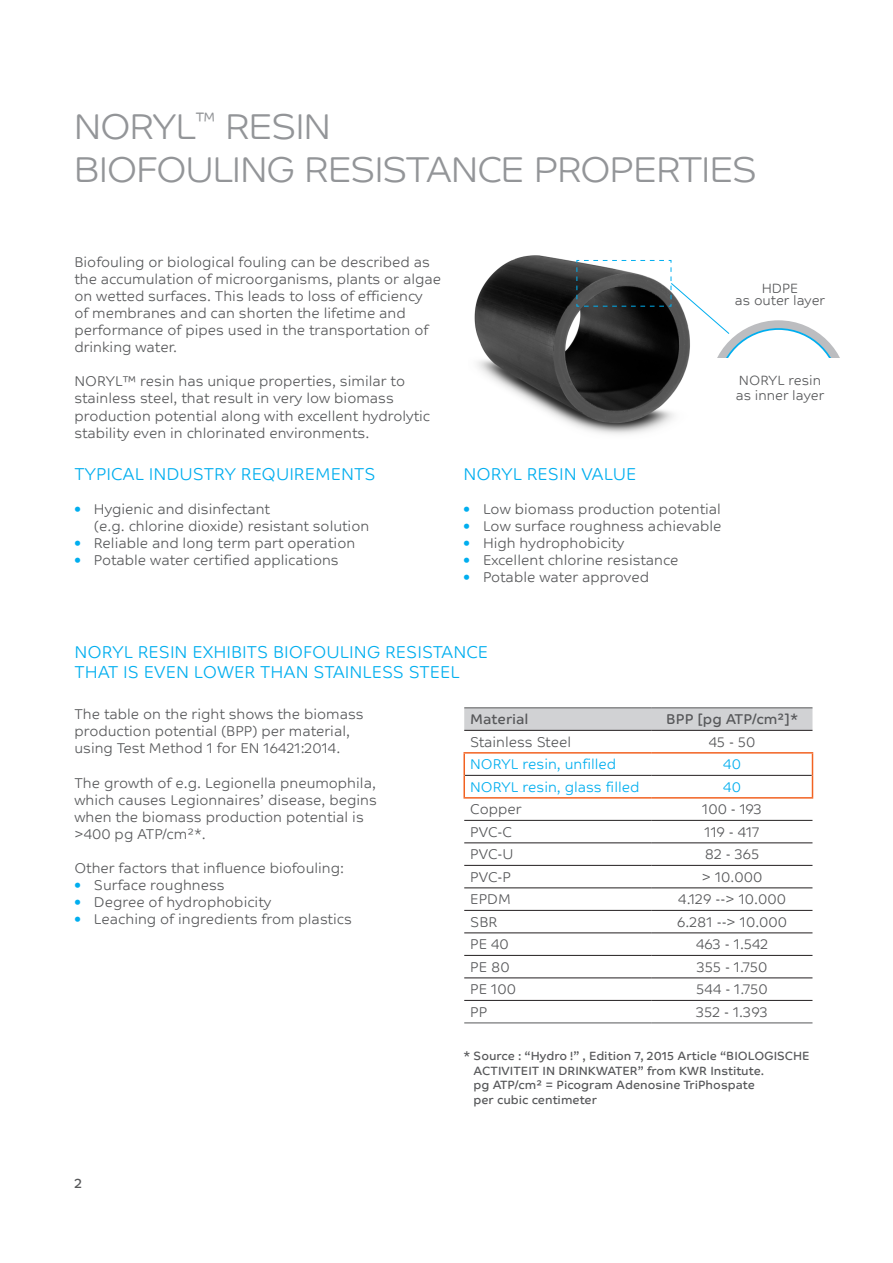
<style>
.page{position:relative;width:893px;height:1263px;background:#fff}
.page>*{position:absolute;margin:0;border:0;box-sizing:border-box;transform-origin:0 0}
.Pa0{font:300 36px "SABIC Typeface Headline";color:#939598}
.Pa0-2{font:300 17.25px/20.7px "SABIC Typeface Text";color:#00aeef}
.Pa0-3{font:300 14.25px/17.1px "SABIC Typeface Text";color:#57585a}
.Pa0-4{font:300 14.25px "SABIC Typeface Text";color:#00aeef}
.Pa0-5{font:14.25px "SABIC Typeface Text";color:#57585a}
.Pa0-6{font:300 13.5px/12px "SABIC Typeface Text";color:#57585a;text-align:center}
.t1{font:13.5px "SABIC Typeface Text";color:#57585a}
.t2{font:12px/14.4px "SABIC Typeface Text";color:#57585a}
.s1{color:#00aeef}
</style>
<div class="page">
<svg style="left:464px;top:708px;width:348px;height:22px;background:#cdced0"></svg>
<hr style="left:464px;top:707px;width:188px;height:1px;background:#57585a">
<hr style="left:652px;top:707px;width:160px;height:1px;background:#57585a">
<hr style="left:464px;top:730px;width:188px;height:1px;background:#231f20">
<hr style="left:652px;top:730px;width:160px;height:1px;background:#231f20">
<hr style="left:465px;top:775px;width:187px;height:1px;background:#231f20">
<hr style="left:652px;top:775px;width:160px;height:1px;background:#231f20">
<hr style="left:464px;top:820px;width:188px;height:1px;background:#231f20">
<hr style="left:652px;top:820px;width:160px;height:1px;background:#231f20">
<hr style="left:464px;top:843px;width:188px;height:1px;background:#231f20">
<hr style="left:652px;top:843px;width:160px;height:1px;background:#231f20">
<hr style="left:464px;top:865px;width:188px;height:1px;background:#231f20">
<hr style="left:652px;top:865px;width:160px;height:1px;background:#231f20">
<hr style="left:464px;top:888px;width:188px;height:1px;background:#231f20">
<hr style="left:652px;top:888px;width:160px;height:1px;background:#231f20">
<hr style="left:464px;top:910px;width:188px;height:1px;background:#231f20">
<hr style="left:652px;top:910px;width:160px;height:1px;background:#231f20">
<hr style="left:464px;top:933px;width:188px;height:1px;background:#231f20">
<hr style="left:652px;top:933px;width:160px;height:1px;background:#231f20">
<hr style="left:464px;top:955px;width:188px;height:1px;background:#231f20">
<hr style="left:652px;top:955px;width:160px;height:1px;background:#231f20">
<hr style="left:464px;top:978px;width:188px;height:1px;background:#231f20">
<hr style="left:652px;top:978px;width:160px;height:1px;background:#231f20">
<hr style="left:464px;top:1000px;width:188px;height:1px;background:#231f20">
<hr style="left:652px;top:1000px;width:160px;height:1px;background:#231f20">
<hr style="left:463px;top:752px;width:189px;height:2px;background:#f26221">
<hr style="left:463px;top:754px;width:2px;height:21px;background:#f26221">
<hr style="left:652px;top:752px;width:161px;height:2px;background:#f26221">
<hr style="left:463px;top:775px;width:2px;height:22px;background:#f26221">
<svg style="left:812px;top:754px;width:1px;height:43px"></svg>
<hr style="left:463px;top:797px;width:189px;height:2px;background:#f26221">
<hr style="left:652px;top:797px;width:161px;height:2px;background:#f26221">
<hr style="left:464px;top:1022px;width:188px;height:1px;background:#57585a">
<hr style="left:652px;top:1022px;width:160px;height:1px;background:#57585a">
<img style="left:474px;top:255px;width:202px;height:180px">
<svg style="left:576px;top:260px;width:264px;height:129px"></svg>
<div style="left:699px;top:358px;width:157px;height:35px;background:#fff"></div>
<p class="Pa0" style="left:74px;top:105px;width:257px">NORYL<sup>™</sup> RESIN</p>
<p class="Pa0" style="left:74px;top:149px;width:684px">BIOFOULING RESISTANCE PROPERTIES</p>
<p class="Pa0-3" style="left:74px;top:252px;width:368px">Biofouling or biological fouling can be described as the accumulation of microorganisms, plants or algae on wetted surfaces. This leads to loss of efficiency<br>of membranes and can shorten the lifetime and performance of pipes used in the transportation of drinking water.</p>
<p class="Pa0-3" style="left:74px;top:372px;width:357px">NORYL™ resin has unique properties, similar to stainless steel, that result in very low biomass production potential along with excellent hydrolytic stability even in chlorinated environments.</p>
<p class="Pa0-2" style="left:74px;top:462px;width:303px">TYPICAL INDUSTRY REQUIREMENTS</p>
<p class="Pa0-3" style="left:94px;top:499px;width:277px;text-indent:-20px"><span class="s1">•</span> Hygienic and disinfectant<br>(e.g. chlorine dioxide) resistant solution</p>
<p class="Pa0-3" style="left:74px;top:533px;width:282px"><span class="s1">•</span> Reliable and long term part operation</p>
<p class="Pa0-3" style="left:74px;top:551px;width:266px"><span class="s1">•</span> Potable water certified applications</p>
<p class="Pa0-6" style="left:735px;top:281px;width:92px">HDPE<br>as outer layer</p>
<p class="Pa0-6" style="left:739px;top:374px;width:84px">NORYL resin</p>
<p class="Pa0-6" style="left:736px;top:389px;width:90px">as inner layer</p>
<p class="Pa0-2" style="left:463px;top:462px;width:174px">NORYL RESIN VALUE</p>
<p class="Pa0-3" style="left:463px;top:499px;width:259px"><span class="s1">•</span> Low biomass production potential</p>
<p class="Pa0-3" style="left:463px;top:516px;width:260px"><span class="s1">•</span> Low surface roughness achievable</p>
<p class="Pa0-3" style="left:463px;top:533px;width:162px"><span class="s1">•</span> High hydrophobicity</p>
<p class="Pa0-3" style="left:463px;top:551px;width:216px"><span class="s1">•</span> Excellent chlorine resistance</p>
<p class="Pa0-3" style="left:463px;top:568px;width:187px"><span class="s1">•</span> Potable water approved</p>
<p class="Pa0-2" style="left:74px;top:640px;width:415px">NORYL RESIN EXHIBITS BIOFOULING RESISTANCE<br>THAT IS EVEN LOWER THAN STAINLESS STEEL</p>
<p class="Pa0-5" style="left:470px;top:711px;width:60px">Material</p>
<p class="Pa0-5" style="left:666px;top:711px;width:134px">BPP [pg ATP/cm²]*</p>
<p class="Pa0-3" style="left:470px;top:732px;width:102px">Stainless Steel</p>
<p class="Pa0-3" style="left:709px;top:732px;width:48px">45 - 50</p>
<p class="Pa0-4" style="left:470px;top:751px;width:147px">NORYL resin, unfilled</p>
<p class="Pa0-4" style="left:723px;top:751px;width:19px">40</p>
<p class="Pa0-4" style="left:470px;top:773px;width:171px">NORYL resin, glass filled</p>
<p class="Pa0-4" style="left:723px;top:773px;width:19px">40</p>
<p class="Pa0-3" style="left:470px;top:800px;width:53px">Copper</p>
<p class="Pa0-3" style="left:702px;top:800px;width:61px">100 - 193</p>
<p class="Pa0-3" style="left:470px;top:822px;width:43px">PVC-C</p>
<p class="Pa0-3" style="left:705px;top:822px;width:57px">119 - 417</p>
<p class="Pa0-3" style="left:470px;top:845px;width:45px">PVC-U</p>
<p class="Pa0-3" style="left:705px;top:845px;width:56px">82 - 365</p>
<p class="Pa0-3" style="left:470px;top:867px;width:42px">PVC-P</p>
<p class="Pa0-3" style="left:702px;top:867px;width:62px">&gt; 10.000</p>
<p class="Pa0-3" style="left:470px;top:890px;width:42px">EPDM</p>
<p class="Pa0-3" style="left:678px;top:890px;width:109px">4.129 --&gt; 10.000</p>
<p class="Pa0-3" style="left:470px;top:912px;width:29px">SBR</p>
<p class="Pa0-3" style="left:677px;top:912px;width:112px">6.281 --&gt; 10.000</p>
<p class="Pa0-3" style="left:470px;top:935px;width:40px">PE 40</p>
<p class="Pa0-3" style="left:696px;top:935px;width:74px">463 - 1.542</p>
<p class="Pa0-3" style="left:470px;top:957px;width:41px">PE 80</p>
<p class="Pa0-3" style="left:697px;top:957px;width:72px">355 - 1.750</p>
<p class="Pa0-3" style="left:470px;top:980px;width:47px">PE 100</p>
<p class="Pa0-3" style="left:697px;top:980px;width:73px">544 - 1.750</p>
<p class="Pa0-3" style="left:470px;top:1002px;width:19px">PP</p>
<p class="Pa0-3" style="left:696px;top:1002px;width:73px">352 - 1.393</p>
<p class="t2" style="left:474px;top:1049px;width:338px;text-indent:-10px">* Source : “Hydro !” , Edition 7, 2015 Article “BIOLOGISCHE ACTIVITEIT IN DRINKWATER” from KWR Institute.<br>pg ATP/cm² = Picogram Adenosine TriPhospate<br>per cubic centimeter</p>
<p class="Pa0-3" style="left:74px;top:704px;width:291px">The table on the right shows the biomass production potential (BPP) per material, using Test Method 1 for EN 16421:2014.</p>
<p class="Pa0-3" style="left:74px;top:773px;width:304px">The growth of e.g. Legionella pneumophila, which causes Legionnaires’ disease, begins</p>
<p class="Pa0-3" style="left:74px;top:807px;width:291px">when the biomass production potential is</p>
<p class="Pa0-3" style="left:74px;top:824px;width:133px">&gt;400 pg ATP/cm²*.</p>
<p class="Pa0-3" style="left:74px;top:858px;width:271px">Other factors that influence biofouling:</p>
<p class="Pa0-3" style="left:74px;top:875px;width:152px"><span class="s1">•</span> Surface roughness</p>
<p class="Pa0-3" style="left:74px;top:893px;width:198px"><span class="s1">•</span> Degree of hydrophobicity</p>
<p class="Pa0-3" style="left:74px;top:910px;width:279px"><span class="s1">•</span> Leaching of ingredients from plastics</p>
<p class="t1" style="left:74px;top:1175px;width:9px">2</p>
</div>
